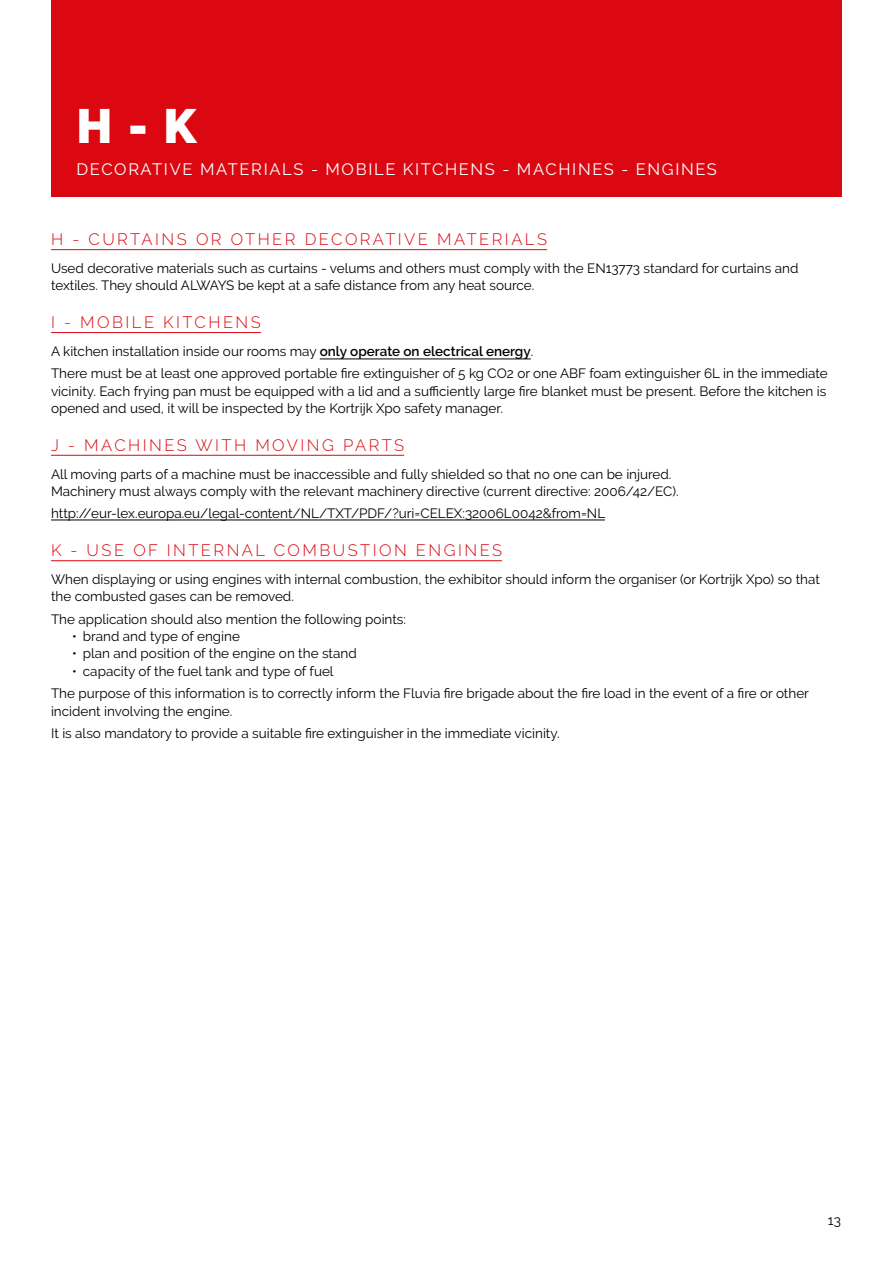
<style>
.page{position:relative;width:893px;height:1263px;background:#fff}
.page>*{position:absolute;margin:0;border:0;box-sizing:border-box;transform-origin:0 0}
.t1{font:900 48px "Raleway";color:#fff}
.t2{font:300 16.5px "Raleway";letter-spacing:.15em;color:#db0812}
.t3{font:16.5px "Raleway";letter-spacing:.1em;color:#fff}
.t4{font:13.5px/17.2px "Raleway";color:#000}
.s1{font-weight:600}
</style>
<div class="page">
<div style="left:51px;top:0;width:791px;height:196px;background:#db0812"></div>
<hr style="left:51px;top:249px;width:496px;height:1px;background:#db0812">
<hr style="left:51px;top:332px;width:210px;height:1px;background:#db0812">
<hr style="left:320px;top:359px;width:211px;height:1px;background:#000">
<hr style="left:51px;top:455px;width:353px;height:1px;background:#db0812">
<hr style="left:51px;top:520px;width:554px;height:1px;background:#000">
<hr style="left:51px;top:560px;width:451px;height:1px;background:#db0812">
<h1 class="t1" style="left:77px;top:99px;width:122px">H - K</h1>
<p class="t3" style="left:77px;top:160px;width:642px">DECORATIVE MATERIALS - MOBILE KITCHENS - MACHINES - ENGINES</p>
<p class="t2" style="left:51px;top:230px;width:497px">H - CURTAINS OR OTHER DECORATIVE MATERIALS</p>
<p class="t4" style="left:51px;top:260px;width:749px">Used decorative materials such as curtains - velums and others must comply with the EN13773 standard for curtains and textiles. They should ALWAYS be kept at a safe distance from any heat source.</p>
<p class="t2" style="left:51px;top:313px;width:211px">I - MOBILE KITCHENS</p>
<p class="t4" style="left:51px;top:340px;width:778px;line-height:22.5px">A kitchen installation inside our rooms may <span class="s1">only operate on electrical energy</span>.<br>There must be at least one approved portable fire extinguisher of 5 kg CO2 or one ABF foam extinguisher 6L in the immediate</p>
<p class="t4" style="left:51px;top:382px;width:777px">vicinity. Each frying pan must be equipped with a lid and a sufficiently large fire blanket must be present. Before the kitchen is opened and used, it will be inspected by the Kortrijk Xpo safety manager.</p>
<p class="t2" style="left:51px;top:435px;width:355px">J - MACHINES WITH MOVING PARTS</p>
<p class="t4" style="left:51px;top:465px;width:629px">All moving parts of a machine must be inaccessible and fully shielded so that no one can be injured.<br>Machinery must always comply with the relevant machinery directive (current directive: 2006/42/EC).</p>
<p class="t4" style="left:51px;top:505px;width:556px">http://eur-lex.europa.eu/legal-content/NL/TXT/PDF/?uri=CELEX:32006L0042&amp;from=NL</p>
<p class="t2" style="left:51px;top:541px;width:452px">K - USE OF INTERNAL COMBUSTION ENGINES</p>
<p class="t4" style="left:51px;top:571px;width:770px">When displaying or using engines with internal combustion, the exhibitor should inform the organiser (or Kortrijk Xpo) so that the combusted gases can be removed.</p>
<p class="t4" style="left:51px;top:610px;width:356px">The application should also mention the following points:</p>
<p class="t4" style="left:72px;top:628px;width:169px">• brand and type of engine</p>
<p class="t4" style="left:72px;top:645px;width:286px">• plan and position of the engine on the stand</p>
<p class="t4" style="left:51px;top:660px;width:759px;line-height:22.5px;text-indent:21px">• capacity of the fuel tank and type of fuel<br>The purpose of this information is to correctly inform the Fluvia fire brigade about the fire load in the event of a fire or other</p>
<p class="t4" style="left:51px;top:699px;width:510px;line-height:22.5px">incident involving the engine.<br>It is also mandatory to provide a suitable fire extinguisher in the immediate vicinity.</p>
<p class="t4" style="left:828px;top:1211px;width:14px">13</p>
</div>
